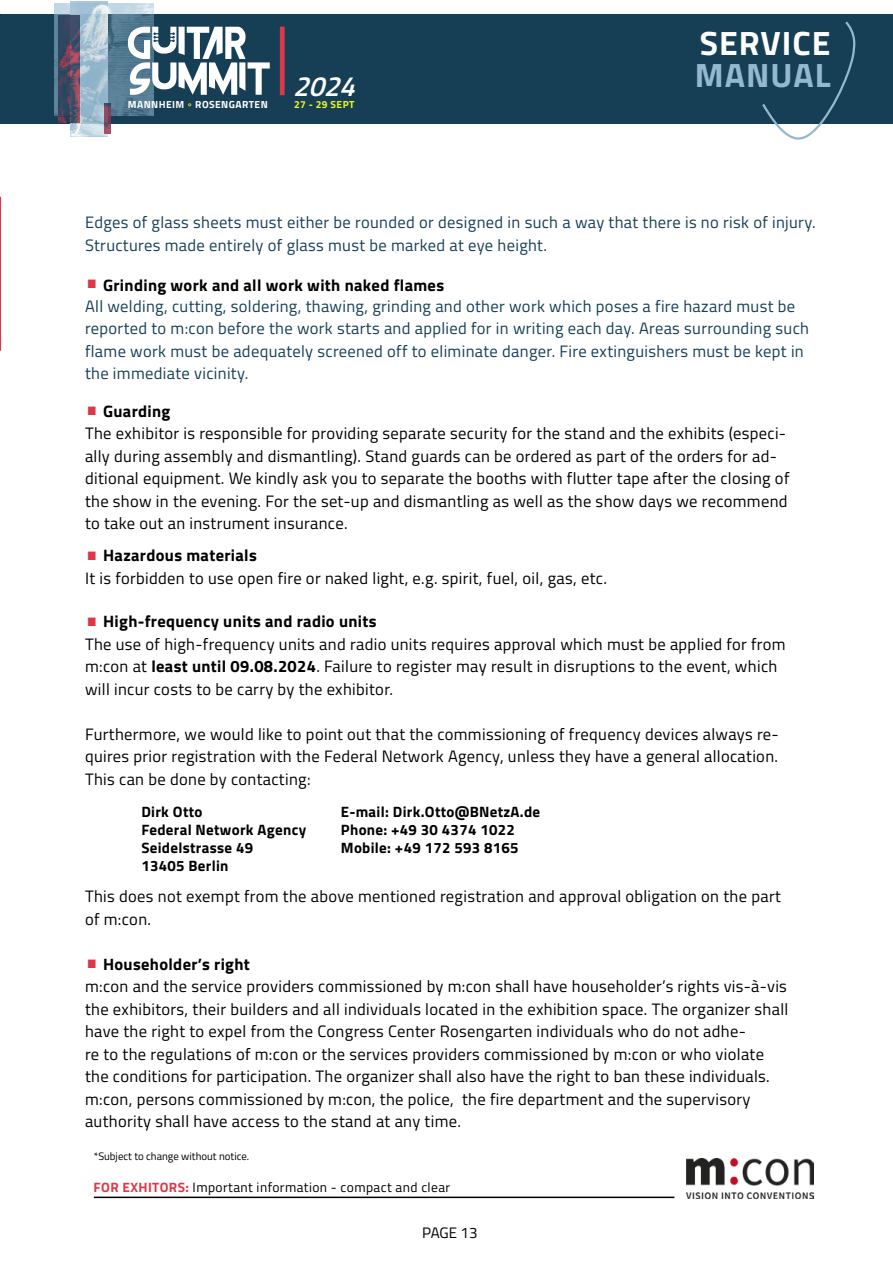
<style>
.page{position:relative;width:893px;height:1263px;background:#fff}
.page>*{position:absolute;margin:0;border:0;box-sizing:border-box;transform-origin:0 0}
.t1{font:700 33.75px "Titillium Web";letter-spacing:.03em;color:#fff}
.t2{font:700 33.75px "Titillium Web";letter-spacing:.03em;color:#93b8cf}
.t3{font:italic 600 27.9px "Titillium Web";color:#fff}
.t4{font:16.5px/22.5px "Titillium Web";letter-spacing:.02em;color:#000}
.t5{font:16.5px/22.5px "Titillium Web";letter-spacing:.02em;color:#163f56}
.t6{font:15.15px "Titillium Web";letter-spacing:-.005em;color:#000}
.t7{font:700 15px/18px "Titillium Web";letter-spacing:.02em;color:#000}
.t8{font:13.5px "Titillium Web";letter-spacing:.03em;color:#000}
.t9{font:10.8px "Titillium Web";color:#000}
.t10{font:700 10.2px "Titillium Web";letter-spacing:.04em;color:#fff}
.t11{font:700 10.2px "Titillium Web";letter-spacing:.04em;color:#f0f71c}
.s1{font-weight:700;font-size:30px;color:#dc3848}
.s2{font-weight:700;color:#000}
.s3{font-weight:700}
.s4{font-weight:700;color:#dc3848}
</style>
<div class="page">
<div style="left:0;top:14px;width:893px;height:109px;background:#163f56"></div>
<img style="left:55px;top:4px;width:98px;height:111px">
<img style="left:71px;top:1px;width:37px;height:135px">
<img style="left:105px;top:103px;width:6px;height:30px">
<img style="left:58px;top:16px;width:21px;height:107px">
<svg style="left:128px;top:27px;width:142px;height:68px"></svg>
<div style="left:280px;top:27px;width:5px;height:68px;background:#dc3848"></div>
<svg style="left:760px;top:21px;width:96px;height:119px"></svg>
<img style="left:686px;top:1158px;width:128px;height:40px">
<hr style="left:94px;top:1196px;width:580px;height:2px;background:#000">
<svg style="left:0;top:197px;width:1px;height:154px"></svg>
<p class="t10" style="left:128px;top:96px;width:141px">MANNHEIM <sub>°</sub> ROSENGARTEN</p>
<h2 class="t3" style="left:293px;top:65px;width:73px">2024</h2>
<p class="t11" style="left:294px;top:96px;width:62px">27 - 29 SEPT</p>
<h1 class="t1" style="left:700px;top:18px;width:132px">SERVICE</h1>
<h1 class="t2" style="left:695px;top:50px;width:137px">MANUAL</h1>
<p class="t5" style="left:85px;top:210px;width:732px">Edges of glass sheets must either be rounded or designed in such a way that there is no risk of injury.<br>Structures made entirely of glass must be marked at eye height.</p>
<p class="t5" style="left:85px;top:274px;width:712px;line-height:21px"><span class="s1">•</span> <span class="s2">Grinding work and all work with naked flames<br></span>All welding, cutting, soldering, thawing, grinding and other work which poses a fire hazard must be</p>
<p class="t5" style="left:85px;top:316px;width:725px">reported to m:con before the work starts and applied for in writing each day. Areas surrounding such flame work must be adequately screened off to eliminate danger. Fire extinguishers must be kept in the immediate vicinity.</p>
<p class="t4" style="left:85px;top:399px;width:706px"><span class="s1">•</span> <span class="s3">Guarding<br></span>The exhibitor is responsible for providing separate security for the stand and the exhibits (especi&shy;ally during assembly and dismantling). Stand guards can be ordered as part of the orders for ad&shy;ditional equipment. We kindly ask you to separate the booths with flutter tape after the closing of the show in the evening. For the set-up and dismantling as well as the show days we recommend to take out an instrument insurance.</p>
<p class="t4" style="left:85px;top:543px;width:523px"><span class="s1">•</span> <span class="s3">Hazardous materials<br></span>It is forbidden to use open fire or naked light, e.g. spirit, fuel, oil, gas, etc.</p>
<p class="t4" style="left:85px;top:609px;width:702px"><span class="s1">•</span> <span class="s3">High-frequency units and radio units<br></span>The use of high-frequency units and radio units requires approval which must be applied for from m:con at <span class="s3">least until 09.08.2024</span>. Failure to register may result in disruptions to the event, which will incur costs to be carry by the exhibitor.</p>
<p class="t4" style="left:85px;top:722px;width:695px;text-align:justify">Furthermore, we would like to point out that the commissioning of frequency devices always re&shy;quires prior registration with the Federal Network Agency, unless they have a general allocation.<br>This can be done by contacting:</p>
<p class="t7" style="left:141px;top:802px;width:166px">Dirk Otto<br>Federal Network Agency<br>Seidelstrasse 49<br>13405 Berlin</p>
<p class="t7" style="left:341px;top:802px;width:201px">E-mail: Dirk.Otto@BNetzA.de<br>Phone: +49 30 4374 1022<br>Mobile: +49 172 593 8165</p>
<p class="t4" style="left:85px;top:884px;width:697px">This does not exempt from the above mentioned registration and approval obligation on the part of m:con.</p>
<p class="t4" style="left:85px;top:952px;width:705px"><span class="s1">•</span> <span class="s3">Householder’s right<br></span>m:con and the service providers commissioned by m:con shall have householder’s rights vis-à-vis the exhibitors, their builders and all individuals located in the exhibition space. The organizer shall have the right to expel from the Congress Center Rosengarten individuals who do not adhe-<br>re to the regulations of m:con or the services providers commissioned by m:con or who violate the conditions for participation. The organizer shall also have the right to ban these individuals. m:con, persons commissioned by m:con, the police, the fire department and the supervisory authority shall have access to the stand at any time.</p>
<p class="t9" style="left:94px;top:1149px;width:157px">*Subject to change without notice.</p>
<p class="t8" style="left:94px;top:1177px;width:358px"><span class="s4">FOR EXHITORS:</span> Important information - compact and clear</p>
<p class="t6" style="left:422px;top:1221px;width:57px">PAGE 13</p>
</div>
